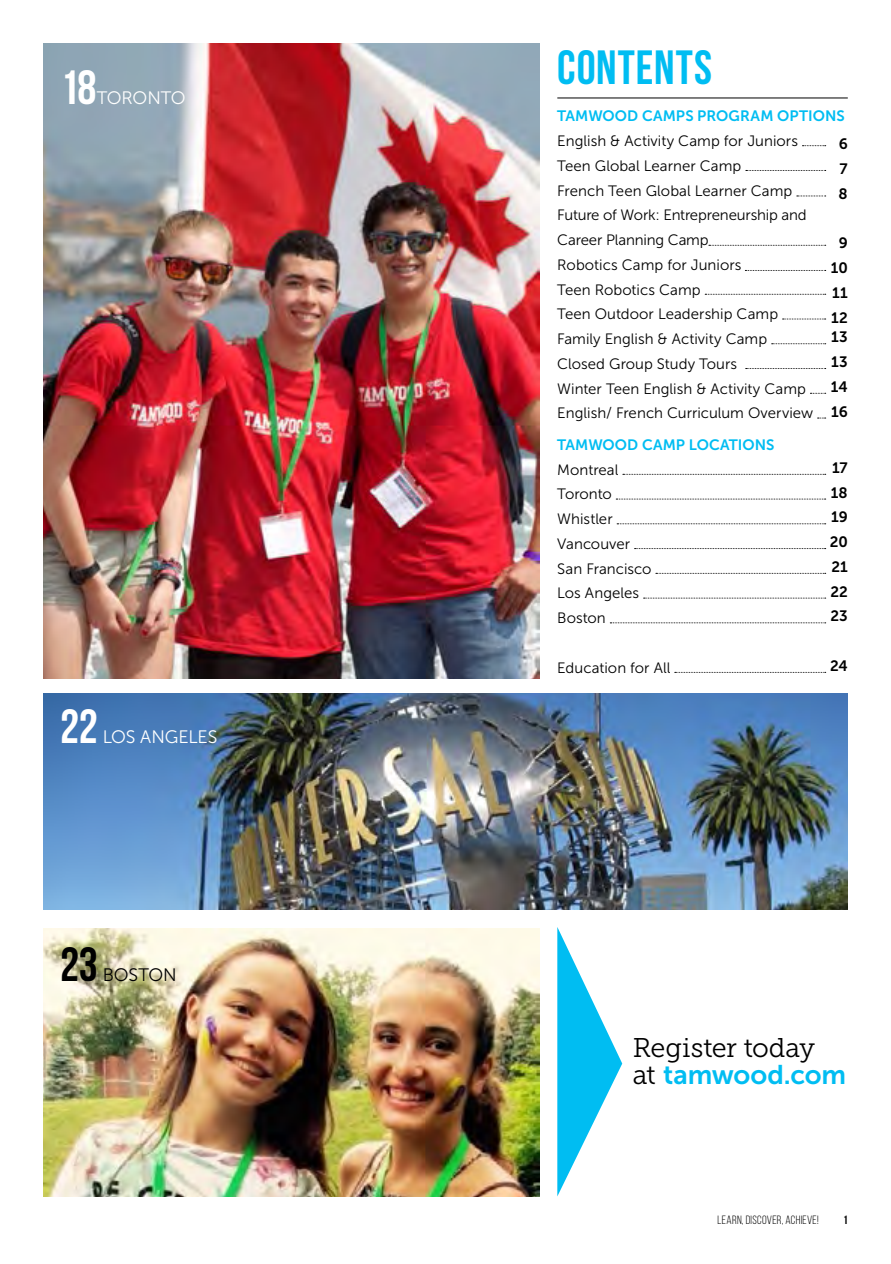
<style>
.page{position:relative;width:891px;height:1264px;background:#fff}
.page>*{position:absolute;margin:0;border:0;box-sizing:border-box;transform-origin:0 0}
.t1{font:700 48px "Bebas Neue";letter-spacing:.02em;color:#00bdf2}
.t2{font:700 48px "Bebas Neue";color:#fff}
.t3{font:700 48px "Bebas Neue";color:#000}
.t4{font:27px "Museo Slab 300";letter-spacing:-.005em;color:#000}
.t5{font:27px "Museo Sans 700";letter-spacing:-.005em;color:#00bdf2}
.t6{font:18px "Museo Sans 300";letter-spacing:-.005em;color:#fff}
.t7{font:18px "Museo Sans 300";letter-spacing:-.01em;color:#000}
.t8{font:15px/24.8px "Museo Sans 300";color:#000}
.t9{font:15px "Museo Sans 700";letter-spacing:.005em;color:#00bdf2}
.t10{font:15px/24.8px "Museo Sans 700";color:#000;text-align:justify}
.t11{font:12px "Bebas Neue";letter-spacing:.025em;color:#000}
.t12{font:700 12px "Bebas Neue";color:#000}
.s1{font-family:"Museo Slab 300";color:#000}
</style>
<div class="page">
<img style="left:43px;top:43px;width:496px;height:635px">
<img style="left:43px;top:928px;width:496px;height:268px">
<img style="left:43px;top:693px;width:805px;height:216px">
<svg style="left:802px;top:145px;width:24px;height:1px"></svg>
<svg style="left:746px;top:170px;width:80px;height:1px"></svg>
<svg style="left:797px;top:196px;width:29px;height:1px"></svg>
<svg style="left:709px;top:245px;width:117px;height:1px"></svg>
<svg style="left:705px;top:294px;width:121px;height:1px"></svg>
<svg style="left:783px;top:319px;width:43px;height:1px"></svg>
<svg style="left:772px;top:343px;width:54px;height:1px"></svg>
<svg style="left:746px;top:368px;width:80px;height:1px"></svg>
<svg style="left:810px;top:393px;width:16px;height:1px"></svg>
<svg style="left:623px;top:474px;width:203px;height:1px"></svg>
<svg style="left:616px;top:499px;width:210px;height:1px"></svg>
<svg style="left:617px;top:523px;width:209px;height:1px"></svg>
<svg style="left:635px;top:548px;width:191px;height:1px"></svg>
<svg style="left:656px;top:573px;width:170px;height:1px"></svg>
<svg style="left:644px;top:598px;width:182px;height:1px"></svg>
<svg style="left:610px;top:622px;width:216px;height:1px"></svg>
<svg style="left:675px;top:672px;width:151px;height:1px"></svg>
<svg style="left:557px;top:927px;width:65px;height:269px"></svg>
<hr style="left:557px;top:98px;width:291px;height:1px;background:#000">
<svg style="left:745px;top:270px;width:81px;height:1px"></svg>
<h1 class="t2" style="left:60px;top:61px;width:38px">18</h1>
<p class="t6" style="left:97px;top:88px;width:90px">TORONTO</p>
<h1 class="t2" style="left:60px;top:700px;width:39px">22</h1>
<p class="t6" style="left:103px;top:727px;width:116px">LOS ANGELES</p>
<h1 class="t3" style="left:60px;top:938px;width:39px">23</h1>
<p class="t7" style="left:103px;top:965px;width:75px">BOSTON</p>
<h1 class="t1" style="left:557px;top:41px;width:156px">CONTENTS</h1>
<p class="t9" style="left:557px;top:108px;width:289px">TAMWOOD CAMPS PROGRAM OPTIONS</p>
<p class="t8" style="left:557px;top:129px;width:257px">English &amp; Activity Camp for Juniors<br>Teen Global Learner Camp<br>French Teen Global Learner Camp<br>Future of Work: Entrepreneurship and<br>Career Planning Camp<br>Robotics Camp for Juniors<br>Teen Robotics Camp<br>Teen Outdoor Leadership Camp<br>Family English &amp; Activity Camp<br>Closed Group Study Tours<br>Winter Teen English &amp; Activity Camp<br>English/ French Curriculum Overview</p>
<p class="t9" style="left:557px;top:436px;width:219px">TAMWOOD CAMP LOCATIONS</p>
<p class="t8" style="left:557px;top:457px;width:96px">Montreal<br>Toronto<br>Whistler<br>Vancouver<br>San Francisco<br>Los Angeles<br>Boston</p>
<p class="t8" style="left:557px;top:655px;width:115px">Education for All</p>
<p class="t10" style="left:839px;top:132px;width:11px">6<br>7<br>8</p>
<p class="t10" style="left:831px;top:231px;width:18px;text-align:center">9<br>10<br>11<br>12</p>
<p class="t10" style="left:831px;top:325px;width:18px">13<br>13<br>14<br>16</p>
<p class="t10" style="left:830px;top:455px;width:20px">17<br>18<br>19<br>20<br>21<br>22<br>23</p>
<p class="t10" style="left:830px;top:653px;width:19px">24</p>
<h2 class="t4" style="left:633px;top:1033px;width:184px">Register today</h2>
<h2 class="t5" style="left:633px;top:1059px;width:215px"><span class="s1">at</span> tamwood.com</h2>
<p class="t11" style="left:718px;top:1213px;width:103px">LEARN, DISCOVER, ACHIEVE!</p>
<p class="t12" style="left:843px;top:1213px;width:6px">1</p>
</div>
